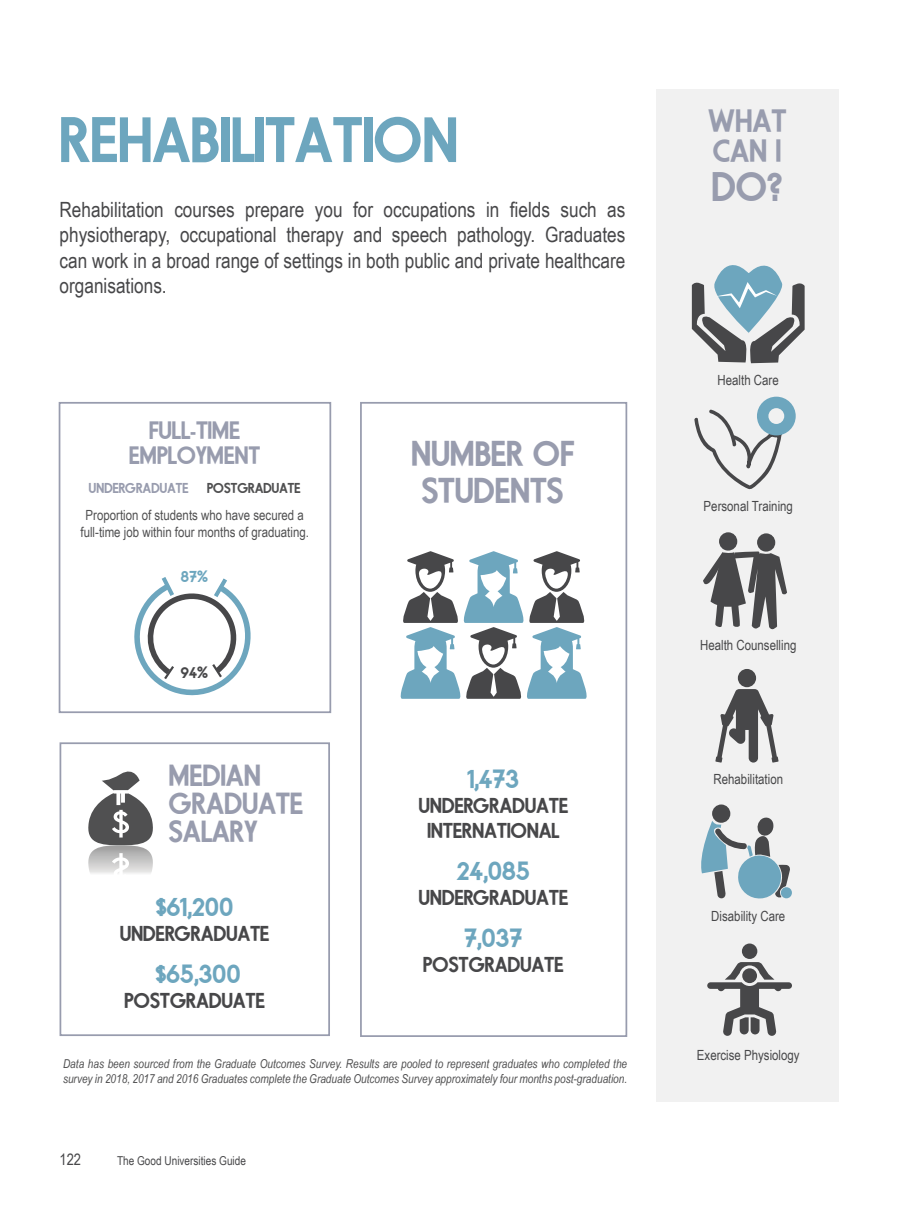
<style>
.page{position:relative;width:908px;height:1216px;background:#fff}
.page>*{position:absolute;margin:0;border:0;box-sizing:border-box;transform-origin:0 0}
.FOS_Name{font:63px "Fundamental Brigade Schwer";color:#6da6be}
.t1{font:40.25px "Fundamental Brigade Schwer";color:#989cae}
.t2{font:35px/36.8px "Fundamental Brigade Schwer";color:#989cae}
.t3{font:31.5px/30.1px "Fundamental Brigade Schwer";color:#989cae}
.t4{font:29.75px/28px "Fundamental Brigade Schwer";color:#989cae}
.Data_outcome_red{font:26.25px "Fundamental Brigade Schwer";color:#6da6be}
.Data_Outcome_Grey{font:26.25px "Fundamental Brigade Schwer";color:#6da6be}
.t5{font:24.5px/24.5px "Fundamental Brigade Schwer";color:#989cae;text-align:center}
.FOS_Intro_Text{font:21px/25.2px "Arial Narrow";color:#474749;text-align:justify}
.Data_label_grey{font:21px/25.2px "Fundamental Brigade Schwer";color:#474749;text-align:center}
.Data_label_red{font:21px "Fundamental Brigade Schwer";color:#474749}
.t6{font:15.75px "Arial Narrow";color:#474749}
.Small_Data_outcome_r{font:15.75px "Fundamental Brigade Schwer";color:#6da6be}
.Small_Data_outcome_g{font:15.75px "Fundamental Brigade Schwer";color:#474749}
.What_Can_I_Do_text{font:14px "Arial Narrow";color:#474749}
.t7{font:14px/16.8px "Arial Narrow";color:#505051;text-align:center}
.t8{font:14px "Fundamental Brigade Schwer";color:#989cae}
.t9{font:14px "Fundamental Brigade Schwer";color:#505051}
.t10{font:italic 12.25px/14.7px "Arial Narrow";color:#505051}
.t11{font:12.25px "Arial Narrow";color:#474749}
</style>
<div class="page">
<div style="left:360px;top:402px;width:267px;height:634px;background:#fff;border:2px solid #989cae"></div>
<div style="left:656px;top:89px;width:182px;height:1013px;background:#f1f1f1"></div>
<div style="left:60px;top:742px;width:270px;height:294px;background:#fff;border:2px solid #989cae"></div>
<svg style="left:88px;top:771px;width:65px;height:103px"></svg>
<div style="left:59px;top:402px;width:272px;height:311px;border:2px solid #989cae"></div>
<svg style="left:134px;top:577px;width:117px;height:119px"></svg>
<div style="left:742px;top:943px;width:15px;height:15px;background:#474749;border-radius:50%"></div>
<svg style="left:707px;top:962px;width:85px;height:73px"></svg>
<div style="left:742px;top:968px;width:15px;height:15px;background:#474749;border-radius:50%"></div>
<div style="left:738px;top:669px;width:18px;height:18px;background:#474749;border-radius:50%"></div>
<svg style="left:715px;top:689px;width:63px;height:73px"></svg>
<svg style="left:694px;top:396px;width:102px;height:94px"></svg>
<svg style="left:692px;top:265px;width:112px;height:98px"></svg>
<div style="left:719px;top:532px;width:18px;height:18px;background:#474749;border-radius:50%"></div>
<div style="left:757px;top:533px;width:18px;height:18px;background:#474749;border-radius:50%"></div>
<svg style="left:703px;top:551px;width:84px;height:79px"></svg>
<div style="left:712px;top:804px;width:18px;height:18px;background:#474749;border-radius:50%"></div>
<div style="left:781px;top:887px;width:11px;height:11px;background:#6da6be;border-radius:50%"></div>
<svg style="left:701px;top:815px;width:89px;height:84px"></svg>
<svg style="left:400px;top:551px;width:187px;height:147px"></svg>
<p class="FOS_Name" style="left:60px;top:102px;width:400px">REHABILITATION</p>
<p class="FOS_Intro_Text" style="left:60px;top:196px;width:567px">Rehabilitation courses prepare you for occupations in fields such as physiotherapy, occupational therapy and speech pathology. Graduates can work in a broad range of settings in both public and private healthcare organisations.</p>
<h3 class="t5" style="left:129px;top:418px;width:133px">FULL-TIME<br>EMPLOYMENT</h3>
<p class="t8" style="left:89px;top:479px;width:101px">UNDERGRADUATE</p>
<p class="t9" style="left:207px;top:479px;width:95px">POSTGRADUATE</p>
<p class="t7" style="left:80px;top:506px;width:230px">Proportion of students who have secured a full-time job within four months of graduating.</p>
<p class="Small_Data_outcome_r" style="left:181px;top:567px;width:29px">87%</p>
<p class="Small_Data_outcome_g" style="left:181px;top:663px;width:29px">94%</p>
<h3 class="t4" style="left:169px;top:761px;width:136px">MEDIAN<br>GRADUATE<br>SALARY</h3>
<p class="Data_Outcome_Grey" style="left:156px;top:891px;width:79px">$61,200</p>
<p class="Data_label_red" style="left:120px;top:921px;width:151px">UNDERGRADUATE</p>
<p class="Data_Outcome_Grey" style="left:156px;top:957px;width:87px">$65,300</p>
<p class="Data_label_red" style="left:125px;top:988px;width:142px">POSTGRADUATE</p>
<h3 class="t2" style="left:411px;top:435px;width:164px">NUMBER OF<br>STUDENTS</h3>
<p class="Data_outcome_red" style="left:468px;top:763px;width:53px">1,473</p>
<p class="Data_label_grey" style="left:419px;top:793px;width:151px">UNDERGRADUATE<br>INTERNATIONAL</p>
<p class="Data_outcome_red" style="left:457px;top:855px;width:75px">24,085</p>
<p class="Data_label_grey" style="left:419px;top:884px;width:151px">UNDERGRADUATE</p>
<p class="Data_outcome_red" style="left:464px;top:921px;width:59px">7,037</p>
<p class="Data_label_grey" style="left:423px;top:951px;width:142px">POSTGRADUATE</p>
<p class="t10" style="left:63px;top:1056px;width:566px">Data has been sourced from the Graduate Outcomes Survey. Results are pooled to represent graduates who completed the survey in 2018, 2017 and 2016 Graduates complete the Graduate Outcomes Survey approximately four months post-graduation.</p>
<p class="t6" style="left:60px;top:1147px;width:23px">122</p>
<p class="t11" style="left:117px;top:1151px;width:130px">The Good Universities Guide</p>
<h3 class="t3" style="left:708px;top:105px;width:80px">WHAT<br>CAN I</h3>
<h2 class="t1" style="left:712px;top:163px;width:72px">DO?</h2>
<p class="What_Can_I_Do_text" style="left:717px;top:369px;width:63px">Health Care</p>
<p class="What_Can_I_Do_text" style="left:703px;top:496px;width:91px">Personal Training</p>
<p class="What_Can_I_Do_text" style="left:700px;top:635px;width:98px">Health Counselling</p>
<p class="What_Can_I_Do_text" style="left:713px;top:768px;width:71px">Rehabilitation</p>
<p class="What_Can_I_Do_text" style="left:711px;top:905px;width:75px">Disability Care</p>
<p class="What_Can_I_Do_text" style="left:697px;top:1044px;width:104px">Exercise Physiology</p>
</div>
